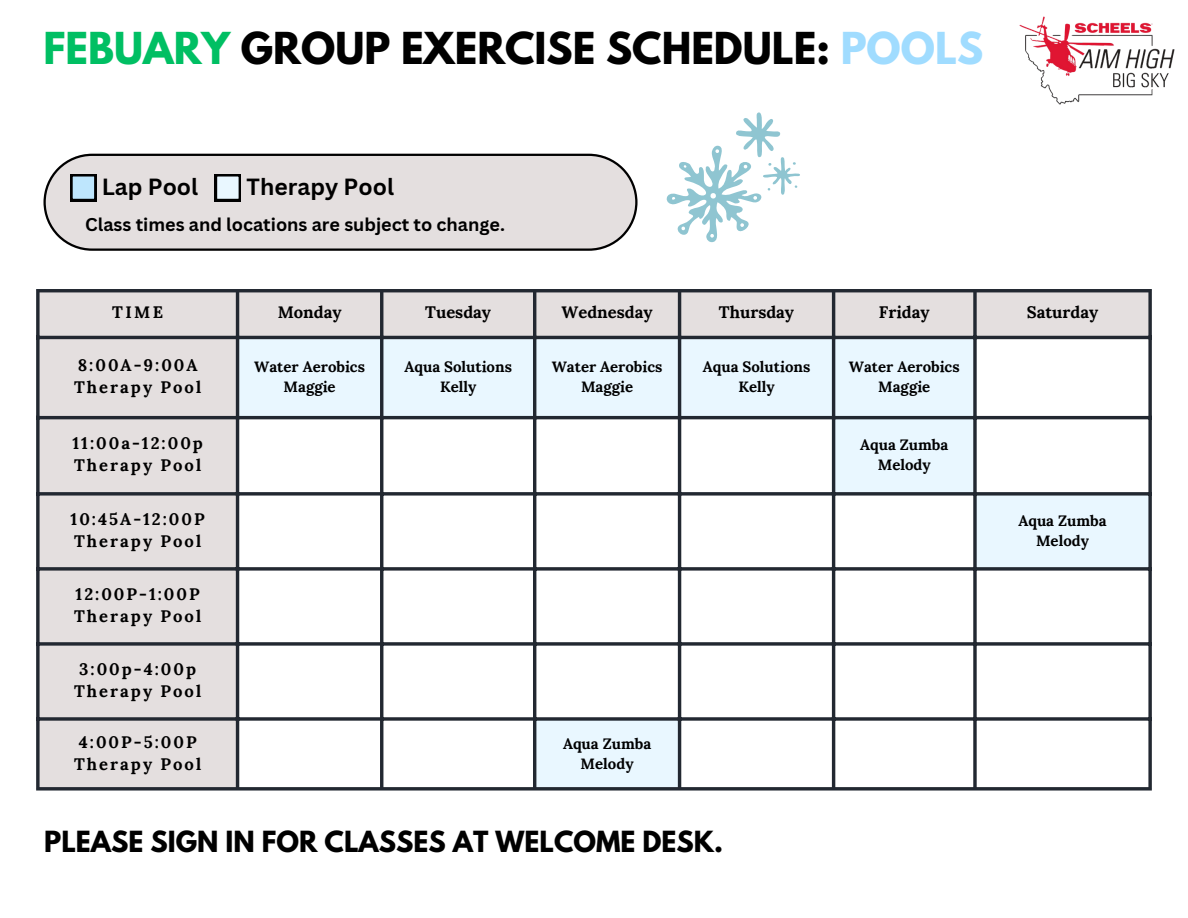
<style>
.page{position:relative;width:1188px;height:918px;background:#fff}
.page>*{position:absolute;margin:0;border:0;box-sizing:border-box;transform-origin:0 0}
.t1{font:700 39px "League Spartan";color:#000}
.t2{font:700 25.8px "League Spartan";color:#000}
.t3{font:700 22.8px "Canva Sans";color:#000}
.t4{font:700 18px "Canva Sans";color:#000}
.t5{font:700 16.65px "Lora";letter-spacing:.12em;color:#000}
.t6{font:700 16.65px "Lora";color:#000}
.t7{font:700 15px "Lora";color:#000}
.s1{color:#00bf63}
.s2{color:#a0dcff}
</style>
<div class="page">
<div style="left:40px;top:292px;width:1108px;height:495px;background:#e4dfdf"></div>
<svg style="left:239px;top:339px;width:909px;height:448px"></svg>
<svg style="left:36px;top:292px;width:4px;height:495px;fill:#222831"></svg>
<hr style="left:236px;top:292px;width:3px;height:495px;background:#222831">
<hr style="left:380px;top:292px;width:3px;height:495px;background:#222831">
<hr style="left:533px;top:292px;width:3px;height:495px;background:#222831">
<hr style="left:678px;top:292px;width:3px;height:495px;background:#222831">
<hr style="left:832px;top:292px;width:3px;height:495px;background:#222831">
<svg style="left:973px;top:292px;width:4px;height:495px;fill:#222831"></svg>
<svg style="left:1148px;top:292px;width:4px;height:495px;fill:#222831"></svg>
<hr style="left:36px;top:289px;width:1116px;height:3px;background:#222831">
<hr style="left:36px;top:336px;width:1116px;height:3px;background:#222831">
<hr style="left:36px;top:416px;width:1116px;height:3px;background:#222831">
<svg style="left:36px;top:492px;width:1116px;height:4px;fill:#222831"></svg>
<svg style="left:36px;top:567px;width:1116px;height:4px;fill:#222831"></svg>
<svg style="left:36px;top:642px;width:1116px;height:4px;fill:#222831"></svg>
<svg style="left:36px;top:717px;width:1116px;height:4px;fill:#222831"></svg>
<svg style="left:36px;top:787px;width:1116px;height:4px;fill:#222831"></svg>
<img style="left:1019px;top:16px;width:156px;height:89px">
<svg style="left:44px;top:154px;width:593px;height:96px"></svg>
<svg style="left:70px;top:174px;width:26px;height:27px"></svg>
<svg style="left:215px;top:174px;width:26px;height:27px"></svg>
<svg style="left:666px;top:112px;width:134px;height:131px"></svg>
<p class="t1" style="left:43px;top:29px;width:941px"><span class="s1">FEBUARY</span> GROUP EXERCISE SCHEDULE: <span class="s2">POOLS</span></p>
<p class="t3" style="left:102px;top:171px;width:98px">Lap Pool</p>
<p class="t3" style="left:247px;top:171px;width:149px">Therapy Pool</p>
<p class="t4" style="left:85px;top:212px;width:421px">Class times and locations are subject to change.</p>
<p class="t5" style="left:112px;top:302px;width:53px">TIME</p>
<h1 class="t5" style="left:278px;top:302px;width:65px">Monday</h1>
<p class="t6" style="left:425px;top:302px;width:67px">Tuesday</p>
<p class="t6" style="left:562px;top:302px;width:93px">Wednesday</p>
<h3 class="t6" style="left:719px;top:302px;width:77px">Thursday</h3>
<p class="t5" style="left:879px;top:302px;width:52px">Friday</p>
<p class="t6" style="left:1027px;top:302px;width:73px">Saturday</p>
<p class="t5" style="left:78px;top:354px;width:121px">8:00A-9:00A</p>
<p class="t5" style="left:74px;top:376px;width:129px">Therapy Pool</p>
<p class="t7" style="left:254px;top:357px;width:112px">Water Aerobics</p>
<p class="t7" style="left:284px;top:377px;width:54px">Maggie</p>
<p class="t7" style="left:404px;top:357px;width:109px">Aqua Solutions</p>
<p class="t7" style="left:440px;top:377px;width:38px">Kelly</p>
<p class="t7" style="left:552px;top:357px;width:112px">Water Aerobics</p>
<p class="t7" style="left:581px;top:377px;width:54px">Maggie</p>
<p class="t7" style="left:703px;top:357px;width:109px">Aqua Solutions</p>
<p class="t7" style="left:738px;top:377px;width:38px">Kelly</p>
<p class="t7" style="left:849px;top:357px;width:112px">Water Aerobics</p>
<p class="t7" style="left:878px;top:377px;width:54px">Maggie</p>
<p class="t5" style="left:72px;top:432px;width:132px">11:00a-12:00p</p>
<p class="t5" style="left:74px;top:454px;width:129px">Therapy Pool</p>
<p class="t5" style="left:71px;top:508px;width:136px">10:45A-12:00P</p>
<p class="t5" style="left:74px;top:531px;width:129px">Therapy Pool</p>
<p class="t5" style="left:76px;top:583px;width:126px">12:00P-1:00P</p>
<p class="t5" style="left:74px;top:606px;width:129px">Therapy Pool</p>
<p class="t5" style="left:79px;top:658px;width:118px">3:00p-4:00p</p>
<p class="t5" style="left:74px;top:681px;width:129px">Therapy Pool</p>
<p class="t5" style="left:79px;top:731px;width:119px">4:00P-5:00P</p>
<p class="t5" style="left:74px;top:753px;width:129px">Therapy Pool</p>
<p class="t7" style="left:563px;top:734px;width:90px">Aqua Zumba</p>
<p class="t7" style="left:581px;top:754px;width:55px">Melody</p>
<p class="t2" style="left:44px;top:829px;width:681px">PLEASE SIGN IN FOR CLASSES AT WELCOME DESK.</p>
<p class="t7" style="left:860px;top:435px;width:90px">Aqua Zumba</p>
<p class="t7" style="left:878px;top:455px;width:55px">Melody</p>
<p class="t7" style="left:1018px;top:511px;width:90px">Aqua Zumba</p>
<p class="t7" style="left:1036px;top:531px;width:55px">Melody</p>
</div>
